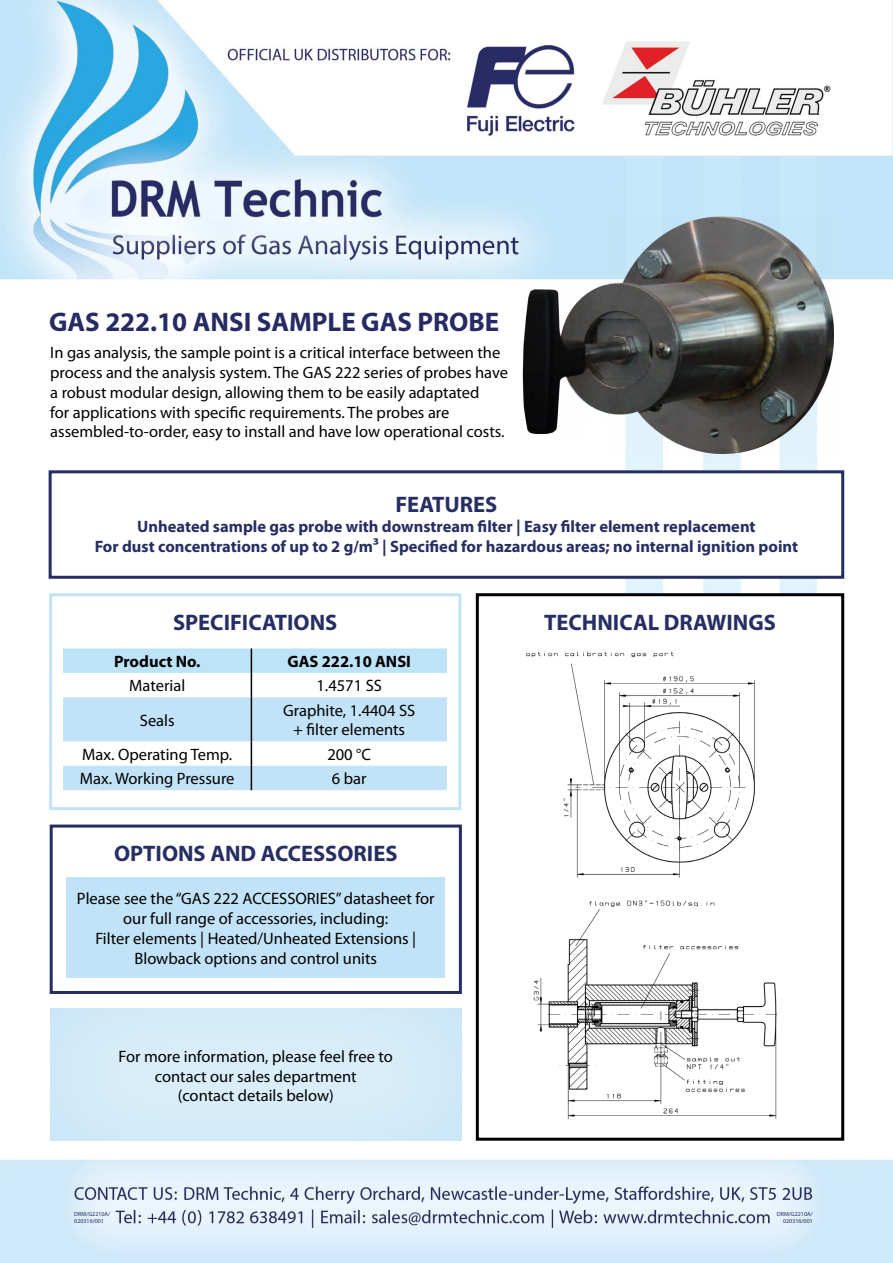
<style>
.page{position:relative;width:893px;height:1263px;background:#fff}
.page>*{position:absolute;margin:0;border:0;box-sizing:border-box;transform-origin:0 0}
.t1{font:700 27px "Myriad Pro";color:#262b64}
.t2{font:700 22.5px "Myriad Pro";color:#262e63}
.t3{font:16.5px/19.8px "Myriad Pro";color:#000;text-align:center}
.t4{font:700 16.5px/19.8px "Myriad Pro";color:#262e63;text-align:center}
.t5{font:700 16.5px "Myriad Pro";color:#000}
.t6{font:6px/7.2px "Myriad Pro";color:#252e62}
</style>
<div class="page">
<img style="left:0;top:0;width:893px;height:1263px">
<div style="left:50px;top:472px;width:793px;height:105px;background:#fff"></div>
<div style="left:49px;top:470px;width:795px;height:109px;border:3px solid #262d62"></div>
<div style="left:49px;top:593px;width:412px;height:217px;border:3px solid #c2e3f7"></div>
<svg style="left:63px;top:648px;width:384px;height:142px"></svg>
<div style="left:50px;top:824px;width:412px;height:170px;border:3px solid #262d62"></div>
<div style="left:67px;top:878px;width:378px;height:100px;background:#c2e3f7"></div>
<div style="left:477px;top:595px;width:366px;height:544px;background:#fff"></div>
<div style="left:476px;top:593px;width:368px;height:548px;border:3px solid #000"></div>
<div style="left:36px;top:997px;width:438px;height:144px;background:#fff;opacity:.5"></div>
<img style="left:479px;top:199px;width:414px;height:275px">
<img style="left:526px;top:651px;width:251px;height:468px">
<h1 class="t1" style="left:49px;top:304px;width:451px">GAS 222.10 ANSI SAMPLE GAS PROBE</h1>
<p class="t3" style="left:50px;top:343px;width:459px;text-align:left">In gas analysis, the sample point is a critical interface between the process and the analysis system. The GAS 222 series of probes have a robust modular design, allowing them to be easily adaptated<br>for applications with specific requirements. The probes are assembled-to-order, easy to install and have low operational costs.</p>
<h2 class="t2" style="left:395px;top:490px;width:103px">FEATURES</h2>
<p class="t4" style="left:95px;top:516px;width:705px">Unheated sample gas probe with downstream filter | Easy filter element replacement<br>For dust concentrations of up to 2 g/m³ | Specified for hazardous areas; no internal ignition point</p>
<h2 class="t2" style="left:173px;top:608px;width:166px">SPECIFICATIONS</h2>
<p class="t5" style="left:114px;top:650px;width:88px">Product No.</p>
<p class="t5" style="left:287px;top:650px;width:125px">GAS 222.10 ANSI</p>
<p class="t3" style="left:129px;top:675px;width:58px">Material</p>
<p class="t3" style="left:316px;top:675px;width:67px">1.4571 SS</p>
<p class="t3" style="left:140px;top:710px;width:36px">Seals</p>
<p class="t3" style="left:283px;top:700px;width:134px">Graphite, 1.4404 SS + filter elements</p>
<p class="t3" style="left:82px;top:744px;width:152px">Max. Operating Temp.</p>
<p class="t3" style="left:327px;top:744px;width:45px">200 °C</p>
<p class="t3" style="left:80px;top:768px;width:156px">Max. Working Pressure</p>
<p class="t3" style="left:332px;top:768px;width:36px">6 bar</p>
<h2 class="t2" style="left:114px;top:839px;width:285px">OPTIONS AND ACCESSORIES</h2>
<p class="t3" style="left:77px;top:889px;width:359px">Please see the “GAS 222 ACCESSORIES” datasheet for our full range of accessories, including:<br>Filter elements | Heated/Unheated Extensions | Blowback options and control units</p>
<p class="t3" style="left:119px;top:1046px;width:276px">For more information, please feel free to contact our sales department<br>(contact details below)</p>
<h2 class="t2" style="left:544px;top:608px;width:233px">TECHNICAL DRAWINGS</h2>
<p class="t6" style="left:74px;top:1210px;width:38px">DRM/G2210A/<br>020316/001</p>
<p class="t6" style="left:777px;top:1210px;width:38px;text-align:right">DRM/G2210A/<br>020316/001</p>
</div>
